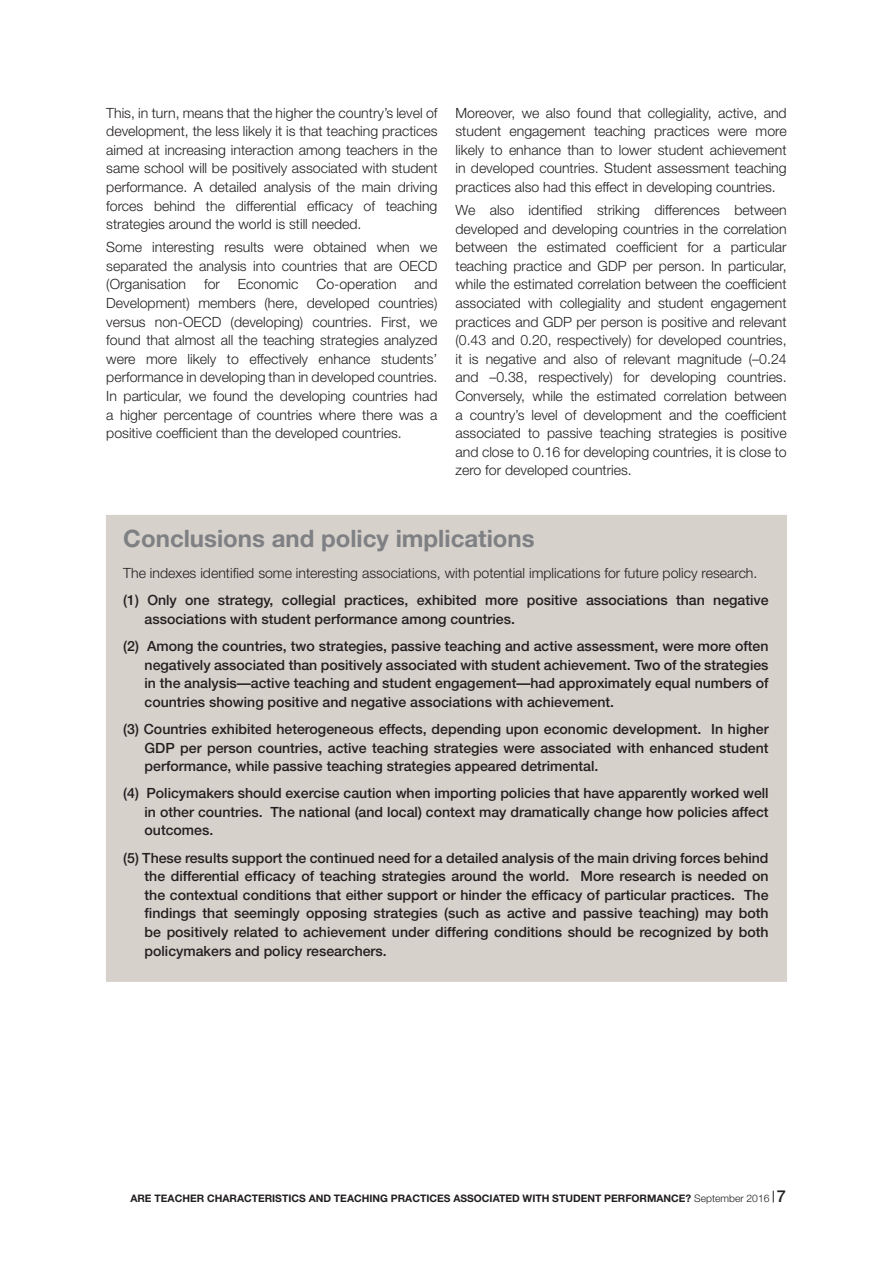
<style>
.page{position:relative;width:893px;height:1263px;background:#fff}
.page>*{position:absolute;margin:0;border:0;box-sizing:border-box;transform-origin:0 0}
.t1{font:700 24px "Helvetica Neue";color:#7e8083}
.t2{font:300 14.1px/18.6px "Helvetica Neue";color:#231f20;text-align:justify}
.t3{font:500 14.1px/18.6px "Helvetica Neue";color:#231f20;text-align:justify}
.t4{font:700 10.35px "Helvetica Neue";color:#231f20}
.s1{font-weight:300}
.s2{font-weight:500;font-size:16.5px}
</style>
<div class="page">
<div style="left:107px;top:516px;width:679px;height:465px;background:#d7d1cc"></div>
<div style="left:106px;top:515px;width:681px;height:467px;border:2px solid #d7d1cc"></div>
<p class="t2" style="left:106px;top:103px;width:333px">This, in turn, means that the higher the country’s level of development, the less likely it is that teaching practices aimed at increasing interaction among teachers in the same school will be positively associated with student performance. A detailed analysis of the main driving forces behind the differential efficacy of teaching strategies around the world is still needed.</p>
<p class="t2" style="left:106px;top:237px;width:333px">Some interesting results were obtained when we separated the analysis into countries that are OECD (Organisation</p>
<p class="t2" style="left:204px;top:275px;width:17px">for</p>
<p class="t2" style="left:238px;top:275px;width:62px">Economic</p>
<p class="t2" style="left:316px;top:275px;width:82px">Co-operation</p>
<p class="t2" style="left:106px;top:275px;width:333px;text-indent:308px">and Development) members (here, developed countries) versus non-OECD (developing) countries. First, we found that almost all the teaching strategies analyzed were more likely to effectively enhance students’ performance in developing than in developed countries.<br>In particular, we found the developing countries had a higher percentage of countries where there was a positive coefficient than the developed countries.</p>
<p class="t2" style="left:455px;top:103px;width:333px">Moreover, we also found that collegiality, active, and student engagement teaching practices were more likely to enhance than to lower student achievement in developed countries. Student assessment teaching practices also had this effect in developing countries.</p>
<p class="t2" style="left:455px;top:200px;width:333px">We also identified striking differences between developed and developing countries in the correlation between the estimated coefficient for a particular teaching practice and GDP per person. In particular, while the estimated correlation between the coefficient associated with collegiality and student engagement practices and GDP per person is positive and relevant (0.43 and 0.20, respectively) for developed countries, it is negative and also of relevant magnitude (–0.24 and –0.38, respectively) for developing countries.<br>Conversely, while the estimated correlation between a country’s level of development and the coefficient associated to passive teaching strategies is positive and close to 0.16 for developing countries, it is close to zero for developed countries.</p>
<h1 class="t1" style="left:123px;top:523px;width:413px">CONCLUSIONS AND POLICY IMPLICATIONS</h1>
<p class="t2" style="left:123px;top:563px;width:636px">The indexes identified some interesting associations, with potential implications for future policy research.</p>
<p class="t3" style="left:145px;top:591px;width:626px;text-indent:-21px">(1) Only one strategy, collegial practices, exhibited more positive associations than negative associations with student performance among countries.</p>
<p class="t3" style="left:145px;top:636px;width:625px;text-indent:-21px">(2) Among the countries, two strategies, passive teaching and active assessment, were more often negatively associated than positively associated with student achievement. Two of the strategies in the analysis—active teaching and student engagement—had approximately equal numbers of countries showing positive and negative associations with achievement.</p>
<p class="t3" style="left:145px;top:719px;width:626px;text-indent:-21px">(3) Countries exhibited heterogeneous effects, depending upon economic development. In higher GDP per person countries, active teaching strategies were associated with enhanced student performance, while passive teaching strategies appeared detrimental.</p>
<p class="t3" style="left:145px;top:784px;width:626px;text-indent:-21px">(4) Policymakers should exercise caution when importing policies that have apparently worked well in other countries. The national (and local) context may dramatically change how policies affect outcomes.</p>
<p class="t3" style="left:145px;top:848px;width:626px;text-indent:-21px">(5) These results support the continued need for a detailed analysis of the main driving forces behind the differential efficacy of teaching strategies around the world. More research is needed on the contextual conditions that either support or hinder the efficacy of particular practices. The findings that seemingly opposing strategies (such as active and passive teaching) may both be positively related to achievement under differing conditions should be recognized by both policymakers and policy researchers.</p>
<p class="t4" style="left:130px;top:1192px;width:657px">ARE TEACHER CHARACTERISTICS AND TEACHING PRACTICES ASSOCIATED WITH STUDENT PERFORMANCE? <span class="s1">September 2016</span> <span class="s2">7</span></p>
</div>
